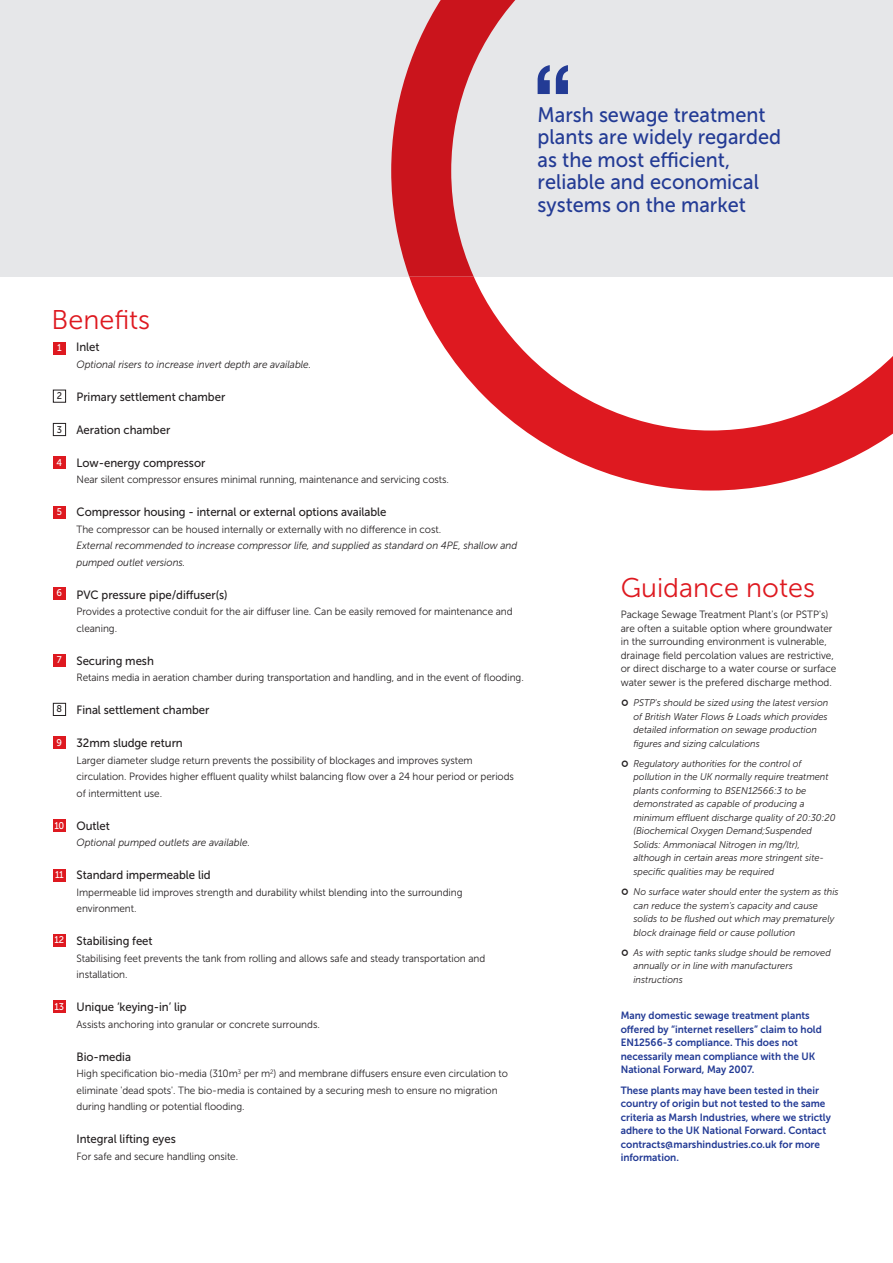
<style>
.page{position:relative;width:893px;height:1263px;background:#fff}
.page>*{position:absolute;margin:0;border:0;box-sizing:border-box;transform-origin:0 0}
.t1{font:700 90px "Helvetica Neue";color:#233b95;scale:.95 1}
.t2{font:27px "Museo Sans 300";color:#de1920}
.t3{font:21px/22.5px "Museo Sans 500";color:#233b95;scale:.95 1}
.t4{font:12px "Museo Sans 500";letter-spacing:-.005em;color:#231f20;scale:.95 1}
.t5{font:10.5px/16.5px "Museo Sans 300";letter-spacing:-.005em;color:#231f20;scale:.95 1}
.t6{font:10.5px/13.5px "Museo Sans 700";color:#233b95;scale:.95 1}
.t7{font:italic 10.5px/16.5px "Museo Sans 300";letter-spacing:-.005em;color:#231f20;scale:.95 1}
.t8{font:italic 9.75px/13.5px "Museo Sans 300";color:#231f20;scale:.95 1}
.t9{font:9.75px "Museo Sans 500";letter-spacing:-.025em;color:#fff;scale:.95 1}
.t10{font:9.75px "Museo Sans 500";color:#231f20;scale:.95 1}
</style>
<div class="page">
<div style="left:0;top:0;width:893px;height:276px;background:#e6e7e9"></div>
<div style="left:53px;top:342px;width:13px;height:12px;background:#de1920"></div>
<div style="left:53px;top:390px;width:13px;height:12px;border:1px solid #231f20"></div>
<div style="left:53px;top:423px;width:13px;height:13px;border:1px solid #231f20"></div>
<div style="left:53px;top:457px;width:13px;height:12px;background:#de1920"></div>
<div style="left:53px;top:506px;width:13px;height:12px;background:#de1920"></div>
<div style="left:53px;top:587px;width:13px;height:13px;background:#de1920"></div>
<div style="left:53px;top:654px;width:13px;height:13px;background:#de1920"></div>
<div style="left:53px;top:736px;width:13px;height:13px;background:#de1920"></div>
<div style="left:53px;top:819px;width:13px;height:13px;background:#de1920"></div>
<div style="left:53px;top:703px;width:13px;height:13px;border:1px solid #231f20"></div>
<div style="left:53px;top:869px;width:13px;height:12px;background:#de1920"></div>
<div style="left:53px;top:934px;width:13px;height:12px;background:#de1920"></div>
<div style="left:53px;top:1000px;width:13px;height:13px;background:#de1920"></div>
<svg style="left:409px;top:276px;width:484px;height:214px"></svg>
<svg style="left:391px;top:0;width:125px;height:276px"></svg>
<h1 class="t1" style="left:533px;top:27px;width:43px">“</h1>
<h3 class="t3" style="left:538px;top:105px;width:258px">Marsh sewage treatment plants are widely regarded as the most efficient, reliable and economical systems on the market</h3>
<h2 class="t2" style="left:52px;top:310px;width:100px">Benefits</h2>
<p class="t9" style="left:57px;top:344px;width:6px">1</p>
<p class="t4" style="left:76px;top:343px;width:26px">Inlet</p>
<p class="t7" style="left:77px;top:357px;width:248px">Optional risers to increase invert depth are available.</p>
<p class="t4" style="left:77px;top:392px;width:158px">Primary settlement chamber</p>
<p class="t4" style="left:77px;top:425px;width:100px">Aeration chamber</p>
<p class="t4" style="left:77px;top:458px;width:137px">Low-energy compressor</p>
<p class="t5" style="left:77px;top:472px;width:394px">Near silent compressor ensures minimal running, maintenance and servicing costs.</p>
<p class="t4" style="left:77px;top:508px;width:328px">Compressor housing - internal or external options available</p>
<p class="t5" style="left:77px;top:522px;width:385px">The compressor can be housed internally or externally with no difference in cost.</p>
<p class="t7" style="left:77px;top:538px;width:466px">External recommended to increase compressor life, and supplied as standard on 4PE, shallow and pumped outlet versions.</p>
<p class="t4" style="left:77px;top:590px;width:161px">PVC pressure pipe/diffuser(s)</p>
<p class="t5" style="left:77px;top:604px;width:461px">Provides a protective conduit for the air diffuser line. Can be easily removed for maintenance and cleaning.</p>
<p class="t4" style="left:77px;top:656px;width:83px">Securing mesh</p>
<p class="t5" style="left:77px;top:670px;width:472px">Retains media in aeration chamber during transportation and handling, and in the event of flooding.</p>
<p class="t4" style="left:77px;top:706px;width:141px">Final settlement chamber</p>
<p class="t4" style="left:77px;top:739px;width:113px">32mm sludge return</p>
<p class="t5" style="left:77px;top:753px;width:462px">Larger diameter sludge return prevents the possibility of blockages and improves system circulation. Provides higher effluent quality whilst balancing flow over a 24 hour period or periods of intermittent use.</p>
<p class="t4" style="left:77px;top:821px;width:37px">Outlet</p>
<p class="t7" style="left:77px;top:835px;width:184px">Optional pumped outlets are available.</p>
<p class="t4" style="left:77px;top:871px;width:143px">Standard impermeable lid</p>
<p class="t5" style="left:77px;top:885px;width:408px">Impermeable lid improves strength and durability whilst blending into the surrounding environment.</p>
<p class="t4" style="left:77px;top:937px;width:82px">Stabilising feet</p>
<p class="t5" style="left:77px;top:951px;width:432px">Stabilising feet prevents the tank from rolling and allows safe and steady transportation and installation.</p>
<p class="t4" style="left:77px;top:1003px;width:117px">Unique ‘keying-in’ lip</p>
<p class="t5" style="left:77px;top:1017px;width:258px">Assists anchoring into granular or concrete surrounds.</p>
<p class="t4" style="left:77px;top:1052px;width:59px">Bio-media</p>
<p class="t5" style="left:77px;top:1066px;width:456px">High specification bio-media (310m<sup>3</sup> per m<sup>2</sup>) and membrane diffusers ensure even circulation to eliminate 'dead spots'. The bio-media is contained by a securing mesh to ensure no migration during handling or potential flooding.</p>
<p class="t4" style="left:77px;top:1135px;width:106px">Integral lifting eyes</p>
<p class="t5" style="left:77px;top:1149px;width:172px">For safe and secure handling onsite.</p>
<p class="t10" style="left:57px;top:392px;width:7px">2</p>
<p class="t10" style="left:57px;top:426px;width:7px">3</p>
<p class="t9" style="left:57px;top:459px;width:7px">4</p>
<p class="t9" style="left:57px;top:508px;width:7px">5</p>
<p class="t9" style="left:57px;top:589px;width:7px">6</p>
<p class="t9" style="left:57px;top:657px;width:7px">7</p>
<p class="t10" style="left:57px;top:706px;width:7px">8</p>
<p class="t9" style="left:57px;top:739px;width:7px">9</p>
<p class="t9" style="left:54px;top:822px;width:12px">10</p>
<p class="t9" style="left:55px;top:871px;width:11px">11</p>
<p class="t9" style="left:55px;top:936px;width:12px">12</p>
<p class="t9" style="left:55px;top:1003px;width:12px">13</p>
<h2 class="t2" style="left:621px;top:578px;width:196px">Guidance notes</h2>
<p class="t5" style="left:621px;top:609px;width:228px;line-height:13.5px">Package Sewage Treatment Plant's (or PSTP's) are often a suitable option where groundwater in the surrounding environment is vulnerable, drainage field percolation values are restrictive, or direct discharge to a water course or surface water sewer is the prefered discharge method.</p>
<p class="t8" style="left:633px;top:697px;width:207px">PSTP's should be sized using the latest version of British Water Flows &amp; Loads which provides detailed information on sewage production figures and sizing calculations</p>
<p class="t8" style="left:633px;top:758px;width:214px">Regulatory authorities for the control of pollution in the UK normally require treatment plants conforming to BSEN12566:3 to be demonstrated as capable of producing a minimum effluent discharge quality of 20:30:20 (Biochemical Oxygen Demand;Suspended Solids: Ammoniacal Nitrogen in mg/ltr), although in certain areas more stringent site&shy;specific qualities may be required</p>
<p class="t8" style="left:633px;top:886px;width:217px">No surface water should enter the system as this can reduce the system's capacity and cause solids to be flushed out which may prematurely block drainage field or cause pollution</p>
<p class="t8" style="left:633px;top:947px;width:209px">As with septic tanks sludge should be removed annually or in line with manufacturers instructions</p>
<p class="t6" style="left:621px;top:1010px;width:213px">Many domestic sewage treatment plants offered by “internet resellers” claim to hold EN12566-3 compliance. This does not necessarily mean compliance with the UK National Forward, May 2007.</p>
<p class="t6" style="left:621px;top:1084px;width:223px">These plants may have been tested in their country of origin but not tested to the same criteria as Marsh Industries, where we strictly adhere to the UK National Forward. Contact contracts@marshindustries.co.uk for more information.</p>
</div>
